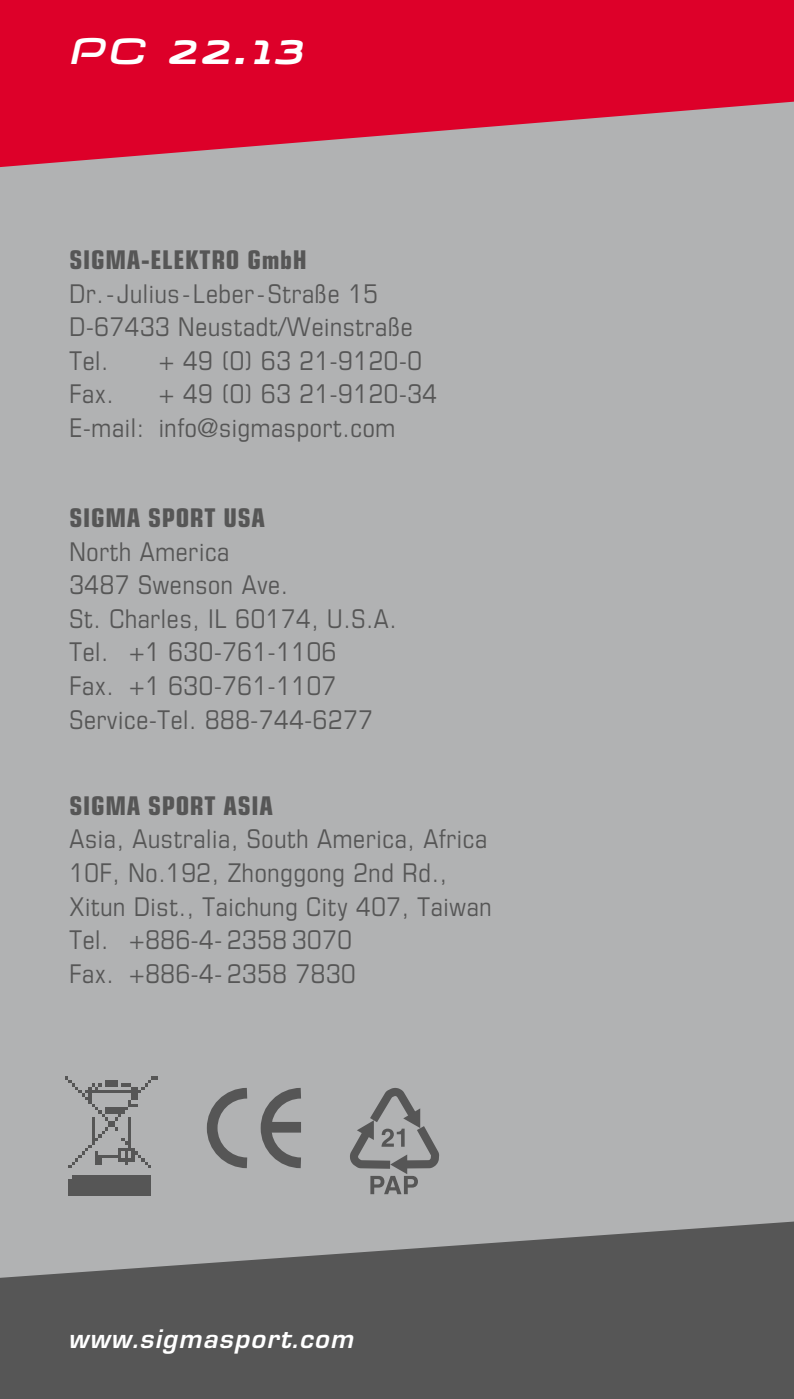
<style>
.page{position:relative;width:794px;height:1399px;background:#dd0029}
.page>*{position:absolute;margin:0;border:0;box-sizing:border-box;transform-origin:0 0}
.t1{font:49px "Sigma SC Bold";color:#fff}
.t2{font:28px/33.6px "Eurostile OT Cond";letter-spacing:.025em;color:#565656}
.t3{font:800 28px "Eurostile OT Cond";letter-spacing:.025em;color:#565656}
.t4{font:italic 700 28px "Eurostile OT";letter-spacing:.05em;color:#fff}
</style>
<div class="page">
<div style="left:0;top:102px;width:794px;height:1119px;background:#b1b2b3"></div>
<svg style="left:0;top:1221px;width:794px;height:178px;background:#646464"></svg>
<svg style="left:201px;top:1082px;width:110px;height:91px;background:#9b9c9d"></svg>
<div style="left:262px;top:1122px;width:39px;height:11px;background:#565656"></div>
<img style="left:65px;top:1073px;width:93px;height:125px">
<svg style="left:347px;top:1089px;width:96px;height:105px;background:#989999"></svg>
<h1 class="t1" style="left:69px;top:18px;width:237px">PC 22.13</h1>
<p class="t3" style="left:69px;top:243px;width:239px">SIGMA-ELEKTRO GmbH</p>
<p class="t2" style="left:69px;top:279px;width:345px">Dr.-Julius-Leber-Straße 15<br>D-67433 Neustadt/Weinstraße<br>Tel.</p>
<p class="t2" style="left:159px;top:346px;width:265px">+ 49 (0) 63 21-9120-0</p>
<p class="t2" style="left:69px;top:380px;width:369px;text-indent:89px">+ 49 (0) 63 21-9120-34<br>E-mail: info@sigmasport.com</p>
<p class="t2" style="left:69px;top:380px;width:46px">Fax.</p>
<p class="t3" style="left:69px;top:501px;width:197px">SIGMA SPORT USA</p>
<p class="t2" style="left:69px;top:537px;width:329px">North America<br>3487 Swenson Ave.<br>St. Charles, IL 60174, U.S.A.<br>Tel. +1 630-761-1106<br>Fax. +1 630-761-1107<br>Service-Tel. 888-744-6277</p>
<p class="t3" style="left:69px;top:789px;width:205px">SIGMA SPORT ASIA</p>
<p class="t2" style="left:69px;top:824px;width:423px">Asia, Australia, South America, Africa<br>10F, No.192, Zhonggong 2nd Rd.,<br>Xitun Dist., Taichung City 407, Taiwan<br>Tel. +886-4- 2358 3070<br>Fax. +886-4- 2358 7830</p>
<p class="t4" style="left:69px;top:1330px;width:286px">www.sigmasport.com</p>
</div>
